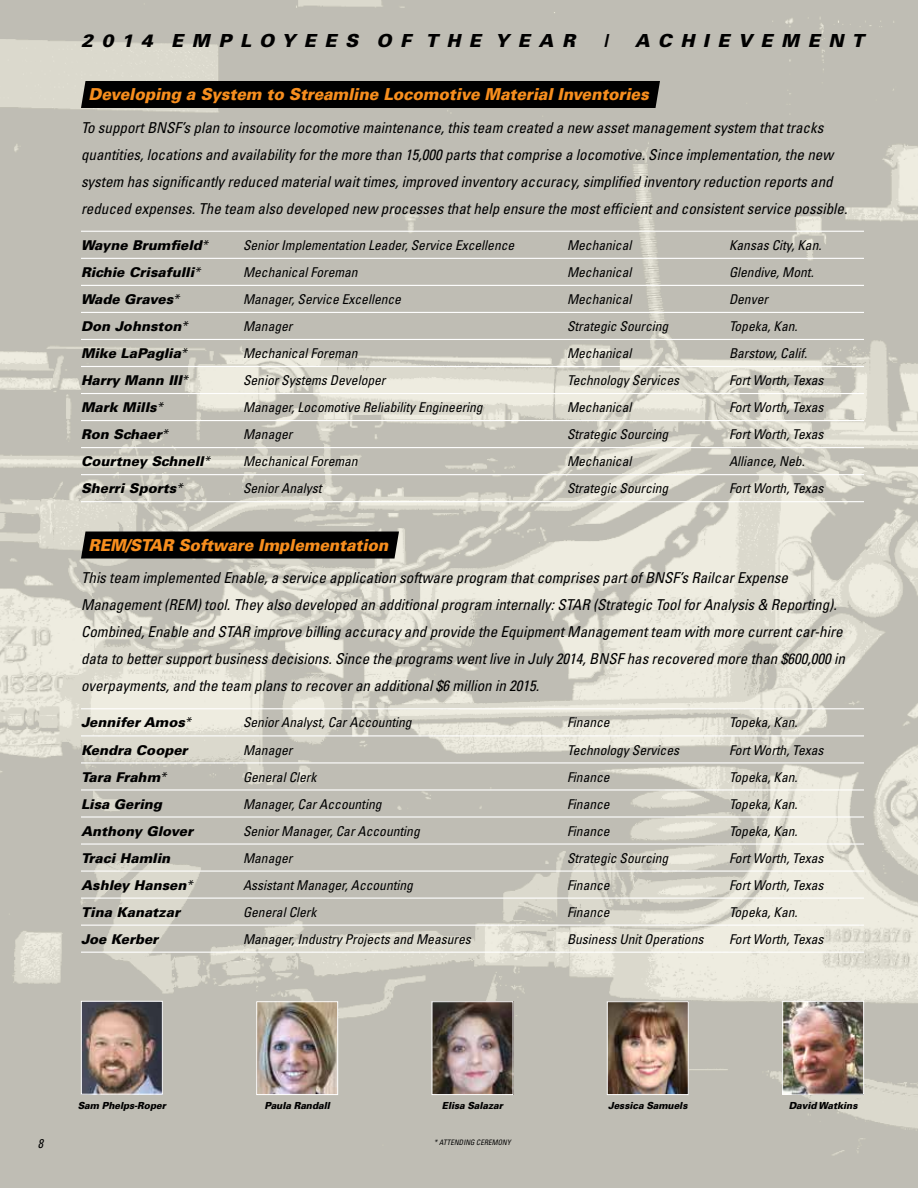
<style>
.page{position:relative;width:918px;height:1188px;background:#fff}
.page>*{position:absolute;margin:0;border:0;box-sizing:border-box;transform-origin:0 0}
.t1{font:italic 900 18px "Univers";letter-spacing:.475em;color:#000}
.t2{font:italic 900 16.5px "Univers";letter-spacing:-.005em;color:#f78e1e;scale:.95 1}
.t3{font:italic condensed 15px/27px "Univers";color:#000}
.t4{font:italic condensed 13.5px "Univers";color:#000}
.t5{font:italic 900 13.5px "Univers";color:#000}
.t6{font:italic condensed 12.75px "Univers";color:#000;scale:.95 1}
.t7{font:italic 900 9.75px "Univers";letter-spacing:-.005em;color:#000;scale:.95 1}
.t8{font:italic condensed 7.5px "Univers";letter-spacing:.015em;color:#000;scale:.95 1}
.s1{font-weight:400;font-stretch:condensed}
</style>
<div class="page">
<img style="left:0;top:0;width:918px;height:1188px">
<hr style="left:81px;top:231px;width:783px;height:1px;background:#fff">
<hr style="left:81px;top:258px;width:783px;height:1px;background:#fff">
<hr style="left:81px;top:285px;width:783px;height:1px;background:#fff">
<hr style="left:81px;top:312px;width:783px;height:1px;background:#fff">
<hr style="left:81px;top:339px;width:783px;height:1px;background:#fff">
<hr style="left:81px;top:366px;width:783px;height:1px;background:#fff">
<hr style="left:81px;top:393px;width:783px;height:1px;background:#fff">
<hr style="left:81px;top:420px;width:783px;height:1px;background:#fff">
<hr style="left:81px;top:447px;width:783px;height:1px;background:#fff">
<hr style="left:81px;top:474px;width:783px;height:1px;background:#fff">
<hr style="left:81px;top:501px;width:783px;height:1px;background:#fff">
<hr style="left:81px;top:708px;width:783px;height:1px;background:#fff">
<hr style="left:81px;top:735px;width:783px;height:1px;background:#fff">
<hr style="left:81px;top:762px;width:783px;height:2px;background:#fff">
<hr style="left:81px;top:789px;width:783px;height:2px;background:#fff">
<hr style="left:81px;top:816px;width:783px;height:2px;background:#fff">
<hr style="left:81px;top:843px;width:783px;height:2px;background:#fff">
<hr style="left:81px;top:871px;width:783px;height:1px;background:#fff">
<hr style="left:81px;top:898px;width:783px;height:1px;background:#fff">
<hr style="left:81px;top:925px;width:783px;height:1px;background:#fff">
<hr style="left:81px;top:952px;width:783px;height:1px;background:#fff">
<div style="left:81px;top:81px;width:579px;height:27px;background:#000"></div>
<div style="left:81px;top:532px;width:318px;height:27px;background:#000"></div>
<img style="left:434px;top:1003px;width:77px;height:90px">
<div style="left:432px;top:1001px;width:81px;height:94px;border:1px solid #fff"></div>
<img style="left:258px;top:1003px;width:78px;height:90px">
<div style="left:256px;top:1001px;width:82px;height:94px;border:1px solid #fff"></div>
<img style="left:609px;top:1003px;width:78px;height:90px">
<div style="left:607px;top:1001px;width:82px;height:94px;border:1px solid #fff"></div>
<img style="left:784px;top:1003px;width:78px;height:90px">
<div style="left:782px;top:1001px;width:82px;height:94px;border:1px solid #fff"></div>
<img style="left:83px;top:1003px;width:78px;height:90px">
<div style="left:81px;top:1001px;width:82px;height:94px;border:1px solid #fff"></div>
<p class="t1" style="left:81px;top:29px;width:496px">2014 EMPLOYEES OF THE YEAR</p>
<p class="t1" style="left:603px;top:29px;width:7px">|</p>
<p class="t1" style="left:635px;top:29px;width:231px">ACHIEVEMENT</p>
<p class="t2" style="left:88px;top:84px;width:591px">Developing a System to Streamline Locomotive Material Inventories</p>
<p class="t3" style="left:81px;top:114px;width:768px">To support BNSF’s plan to insource locomotive maintenance, this team created a new asset management system that tracks quantities, locations and availability for the more than 15,000 parts that comprise a locomotive. Since implementation, the new system has significantly reduced material wait times, improved inventory accuracy, simplified inventory reduction reports and reduced expenses. The team also developed new processes that help ensure the most efficient and consistent service possible.</p>
<p class="t5" style="left:81px;top:237px;width:128px">Wayne Brumfield<span class="s1">*</span></p>
<p class="t4" style="left:243px;top:237px;width:273px">Senior Implementation Leader, Service Excellence</p>
<p class="t4" style="left:567px;top:237px;width:66px">Mechanical</p>
<p class="t4" style="left:729px;top:237px;width:94px">Kansas City, Kan.</p>
<p class="t5" style="left:81px;top:264px;width:121px">Richie Crisafulli<span class="s1">*</span></p>
<p class="t4" style="left:243px;top:264px;width:116px">Mechanical Foreman</p>
<p class="t4" style="left:567px;top:264px;width:66px">Mechanical</p>
<p class="t4" style="left:729px;top:264px;width:86px">Glendive, Mont.</p>
<p class="t5" style="left:81px;top:291px;width:100px">Wade Graves<span class="s1">*</span></p>
<p class="t4" style="left:243px;top:291px;width:160px">Manager, Service Excellence</p>
<p class="t4" style="left:567px;top:291px;width:66px">Mechanical</p>
<p class="t4" style="left:729px;top:291px;width:40px">Denver</p>
<p class="t5" style="left:81px;top:318px;width:108px">Don Johnston<span class="s1">*</span></p>
<p class="t4" style="left:243px;top:318px;width:51px">Manager</p>
<p class="t4" style="left:567px;top:318px;width:103px">Strategic Sourcing</p>
<p class="t4" style="left:729px;top:318px;width:70px">Topeka, Kan.</p>
<p class="t5" style="left:81px;top:345px;width:107px">Mike LaPaglia<span class="s1">*</span></p>
<p class="t4" style="left:243px;top:345px;width:116px">Mechanical Foreman</p>
<p class="t4" style="left:567px;top:345px;width:66px">Mechanical</p>
<p class="t4" style="left:729px;top:345px;width:80px">Barstow, Calif.</p>
<p class="t5" style="left:81px;top:372px;width:108px">Harry Mann III<span class="s1">*</span></p>
<p class="t4" style="left:243px;top:372px;width:144px">Senior Systems Developer</p>
<p class="t4" style="left:567px;top:372px;width:114px">Technology Services</p>
<p class="t4" style="left:729px;top:372px;width:96px">Fort Worth, Texas</p>
<p class="t5" style="left:81px;top:399px;width:83px">Mark Mills<span class="s1">*</span></p>
<p class="t4" style="left:243px;top:399px;width:241px">Manager, Locomotive Reliability Engineering</p>
<p class="t4" style="left:567px;top:399px;width:66px">Mechanical</p>
<p class="t4" style="left:729px;top:399px;width:96px">Fort Worth, Texas</p>
<p class="t5" style="left:81px;top:426px;width:88px">Ron Schaer<span class="s1">*</span></p>
<p class="t4" style="left:243px;top:426px;width:51px">Manager</p>
<p class="t4" style="left:567px;top:426px;width:103px">Strategic Sourcing</p>
<p class="t4" style="left:729px;top:426px;width:96px">Fort Worth, Texas</p>
<p class="t5" style="left:81px;top:453px;width:130px">Courtney Schnell<span class="s1">*</span></p>
<p class="t4" style="left:243px;top:453px;width:116px">Mechanical Foreman</p>
<p class="t4" style="left:567px;top:453px;width:66px">Mechanical</p>
<p class="t4" style="left:729px;top:453px;width:77px">Alliance, Neb.</p>
<p class="t5" style="left:81px;top:480px;width:103px">Sherri Sports<span class="s1">*</span></p>
<p class="t4" style="left:243px;top:480px;width:80px">Senior Analyst</p>
<p class="t4" style="left:567px;top:480px;width:103px">Strategic Sourcing</p>
<p class="t4" style="left:729px;top:480px;width:96px">Fort Worth, Texas</p>
<p class="t2" style="left:88px;top:535px;width:317px">REM/STAR Software Implementation</p>
<p class="t3" style="left:81px;top:564px;width:765px">This team implemented Enable, a service application software program that comprises part of BNSF’s Railcar Expense Management (REM) tool. They also developed an additional program internally: STAR (Strategic Tool for Analysis &amp; Reporting).<br>Combined, Enable and STAR improve billing accuracy and provide the Equipment Management team with more current car-hire data to better support business decisions. Since the programs went live in July 2014, BNSF has recovered more than $600,000 in overpayments, and the team plans to recover an additional $6 million in 2015.</p>
<p class="t5" style="left:81px;top:714px;width:111px">Jennifer Amos<span class="s1">*</span></p>
<p class="t4" style="left:243px;top:714px;width:170px">Senior Analyst, Car Accounting</p>
<p class="t4" style="left:567px;top:714px;width:44px">Finance</p>
<p class="t4" style="left:729px;top:714px;width:70px">Topeka, Kan.</p>
<p class="t5" style="left:81px;top:741px;width:108px">Kendra Cooper</p>
<p class="t4" style="left:243px;top:741px;width:51px">Manager</p>
<p class="t4" style="left:567px;top:741px;width:114px">Technology Services</p>
<p class="t4" style="left:729px;top:741px;width:96px">Fort Worth, Texas</p>
<p class="t5" style="left:81px;top:768px;width:87px">Tara Frahm<span class="s1">*</span></p>
<p class="t4" style="left:243px;top:768px;width:75px">General Clerk</p>
<p class="t4" style="left:567px;top:768px;width:44px">Finance</p>
<p class="t4" style="left:729px;top:768px;width:70px">Topeka, Kan.</p>
<p class="t5" style="left:81px;top:795px;width:82px">Lisa Gering</p>
<p class="t4" style="left:243px;top:795px;width:140px">Manager, Car Accounting</p>
<p class="t4" style="left:567px;top:795px;width:44px">Finance</p>
<p class="t4" style="left:729px;top:795px;width:70px">Topeka, Kan.</p>
<p class="t5" style="left:81px;top:822px;width:114px">Anthony Glover</p>
<p class="t4" style="left:243px;top:822px;width:178px">Senior Manager, Car Accounting</p>
<p class="t4" style="left:567px;top:822px;width:44px">Finance</p>
<p class="t4" style="left:729px;top:822px;width:70px">Topeka, Kan.</p>
<p class="t5" style="left:81px;top:849px;width:91px">Traci Hamlin</p>
<p class="t4" style="left:243px;top:849px;width:51px">Manager</p>
<p class="t4" style="left:567px;top:849px;width:103px">Strategic Sourcing</p>
<p class="t4" style="left:729px;top:849px;width:96px">Fort Worth, Texas</p>
<p class="t5" style="left:81px;top:877px;width:113px">Ashley Hansen<span class="s1">*</span></p>
<p class="t4" style="left:243px;top:876px;width:172px">Assistant Manager, Accounting</p>
<p class="t4" style="left:567px;top:876px;width:44px">Finance</p>
<p class="t4" style="left:729px;top:876px;width:96px">Fort Worth, Texas</p>
<p class="t5" style="left:81px;top:904px;width:100px">Tina Kanatzar</p>
<p class="t4" style="left:243px;top:903px;width:75px">General Clerk</p>
<p class="t4" style="left:567px;top:903px;width:44px">Finance</p>
<p class="t4" style="left:729px;top:903px;width:70px">Topeka, Kan.</p>
<p class="t5" style="left:81px;top:931px;width:79px">Joe Kerber</p>
<p class="t4" style="left:243px;top:930px;width:229px">Manager, Industry Projects and Measures</p>
<p class="t4" style="left:567px;top:930px;width:138px">Business Unit Operations</p>
<p class="t4" style="left:729px;top:930px;width:96px">Fort Worth, Texas</p>
<p class="t6" style="left:38px;top:1136px;width:7px">8</p>
<p class="t7" style="left:78px;top:1099px;width:94px">Sam Phelps-Roper</p>
<p class="t7" style="left:264px;top:1099px;width:70px">Paula Randall</p>
<p class="t7" style="left:442px;top:1099px;width:66px">Elisa Salazar</p>
<p class="t7" style="left:608px;top:1099px;width:85px">Jessica Samuels</p>
<p class="t7" style="left:789px;top:1099px;width:74px">David Watkins</p>
<p class="t8" style="left:434px;top:1138px;width:82px">* ATTENDING CEREMONY</p>
</div>
